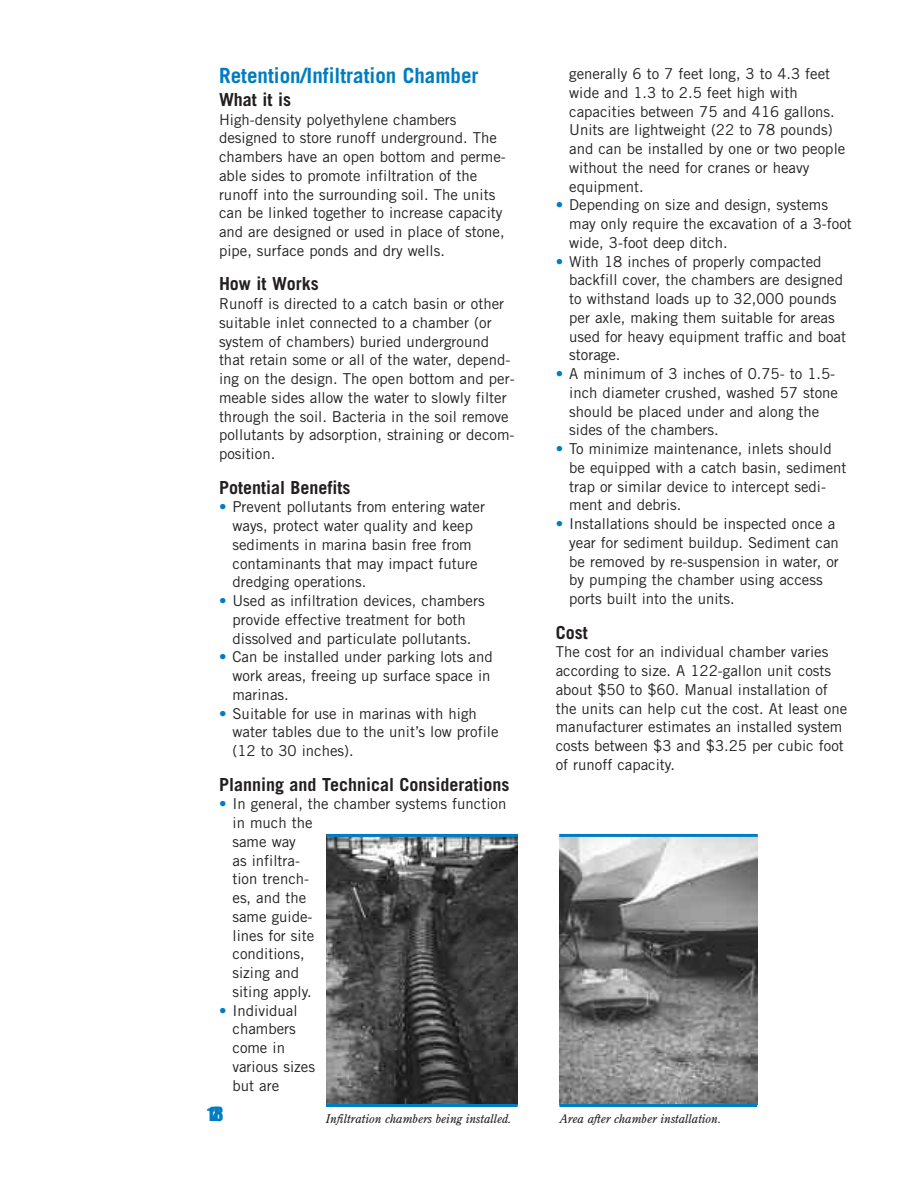
<style>
.page{position:relative;width:918px;height:1188px;background:#fff}
.page>*{position:absolute;margin:0;border:0;box-sizing:border-box;transform-origin:0 0}
.t1{font:700 21px "Trade Gothic";color:#007cc2}
.t2{font:700 18px "Trade Gothic";color:#231f20}
.t3{font:18px "Impact";color:#007cc2}
.t4{font:15px/18.8px "Trade Gothic";color:#231f20}
.t5{font:italic 12px "Century Old Style";color:#231f20}
.s1{color:#007cc2}
</style>
<div class="page">
<img style="left:326px;top:834px;width:192px;height:270px">
<hr style="left:327px;top:834px;width:191px;height:3px;background:#007cc2">
<hr style="left:326px;top:1104px;width:192px;height:3px;background:#007cc2">
<img style="left:559px;top:837px;width:198px;height:267px">
<hr style="left:559px;top:834px;width:199px;height:3px;background:#007cc2">
<hr style="left:559px;top:1104px;width:198px;height:3px;background:#007cc2">
<h1 class="t1" style="left:219px;top:68px;width:261px">Retention/Infiltration Chamber</h1>
<p class="t2" style="left:219px;top:93px;width:74px">What it is</p>
<p class="t4" style="left:219px;top:111px;width:288px">High-density polyethylene chambers designed to store runoff underground. The chambers have an open bottom and perme&shy;able sides to promote infiltration of the runoff into the surrounding soil. The units can be linked together to increase capacity and are designed or used in place of stone, pipe, surface ponds and dry wells.</p>
<p class="t2" style="left:219px;top:277px;width:101px">How it Works</p>
<p class="t4" style="left:219px;top:296px;width:297px">Runoff is directed to a catch basin or other suitable inlet connected to a chamber (or system of chambers) buried underground that retain some or all of the water, depend&shy;ing on the design. The open bottom and per&shy;meable sides allow the water to slowly filter through the soil. Bacteria in the soil remove pollutants by adsorption, straining or decom&shy;position.</p>
<p class="t2" style="left:219px;top:481px;width:133px">Potential Benefits</p>
<p class="t4" style="left:232px;top:499px;width:254px;text-indent:-14px"><span class="s1">•</span> Prevent pollutants from entering water ways, protect water quality and keep sediments in marina basin free from contaminants that may impact future dredging operations.</p>
<p class="t4" style="left:219px;top:593px;width:267px;text-align:center"><span class="s1">•</span> Used as infiltration devices, chambers provide effective treatment for both dissolved and particulate pollutants.</p>
<p class="t4" style="left:232px;top:649px;width:262px;text-indent:-14px"><span class="s1">•</span> Can be installed under parking lots and work areas, freeing up surface space in marinas.</p>
<p class="t4" style="left:232px;top:705px;width:268px;text-indent:-14px"><span class="s1">•</span> Suitable for use in marinas with high water tables due to the unit’s low profile (12 to 30 inches).</p>
<p class="t2" style="left:219px;top:778px;width:292px">Planning and Technical Considerations</p>
<p class="t4" style="left:232px;top:796px;width:275px;text-indent:-14px"><span class="s1">•</span> In general, the chamber systems function in much the<br>same way<br>as infiltra-<br>tion trench-<br>es, and the<br>same guide-<br>lines for site<br>conditions,<br>sizing and<br>siting apply.</p>
<p class="t4" style="left:232px;top:1002px;width:84px;text-indent:-14px"><span class="s1">•</span> Individual chambers come in various sizes but are</p>
<p class="t4" style="left:569px;top:66px;width:278px">generally 6 to 7 feet long, 3 to 4.3 feet wide and 1.3 to 2.5 feet high with capacities between 75 and 416 gallons.<br>Units are lightweight (22 to 78 pounds) and can be installed by one or two people without the need for cranes or heavy equipment.</p>
<p class="t4" style="left:569px;top:197px;width:284px;text-indent:-14px"><span class="s1">•</span> Depending on size and design, systems may only require the excavation of a 3-foot wide, 3-foot deep ditch.</p>
<p class="t4" style="left:569px;top:253px;width:278px;text-indent:-14px"><span class="s1">•</span> With 18 inches of properly compacted backfill cover, the chambers are designed to withstand loads up to 32,000 pounds per axle, making them suitable for areas used for heavy equipment traffic and boat storage.</p>
<p class="t4" style="left:569px;top:366px;width:270px;text-indent:-14px"><span class="s1">•</span> A minimum of 3 inches of 0.75- to 1.5- inch diameter crushed, washed 57 stone should be placed under and along the sides of the chambers.</p>
<p class="t4" style="left:569px;top:441px;width:279px;text-indent:-14px"><span class="s1">•</span> To minimize maintenance, inlets should be equipped with a catch basin, sediment trap or similar device to intercept sedi&shy;ment and debris.</p>
<p class="t4" style="left:569px;top:516px;width:271px;text-indent:-14px"><span class="s1">•</span> Installations should be inspected once a year for sediment buildup. Sediment can be removed by re-suspension in water, or by pumping the chamber using access ports built into the units.</p>
<p class="t2" style="left:556px;top:626px;width:34px">Cost</p>
<p class="t4" style="left:556px;top:644px;width:293px">The cost for an individual chamber varies according to size. A 122-gallon unit costs about $50 to $60. Manual installation of the units can help cut the cost. At least one manufacturer estimates an installed system costs between $3 and $3.25 per cubic foot of runoff capacity.</p>
<p class="t3" style="left:207px;top:1104px;width:18px">128</p>
<p class="t5" style="left:326px;top:1111px;width:187px">Infiltration chambers being installed.</p>
<p class="t5" style="left:560px;top:1111px;width:163px">Area after chamber installation.</p>
</div>
